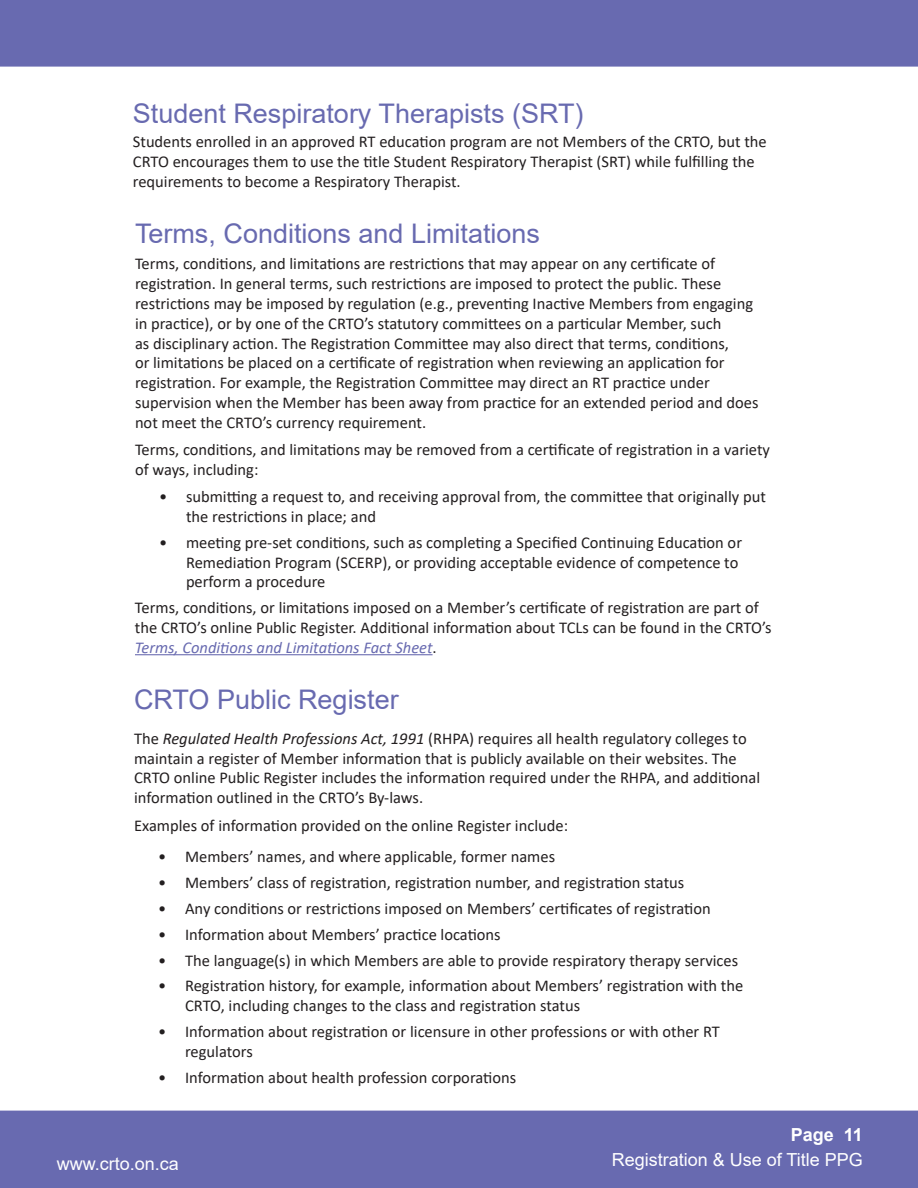
<style>
.page{position:relative;width:918px;height:1188px;background:#fff}
.page>*{position:absolute;margin:0;border:0;box-sizing:border-box;transform-origin:0 0}
.Paragraph_Style_4{font:27px "Arial";color:#686ab0}
.t1{font:18px "Arial";color:#fff}
.t2{font:700 18px "Arial";color:#fff}
.Paragraph_Style_3{font:16.5px/19.8px "Calibri";color:#231f20}
.s1{font-style:italic;color:#686ab0}
.s2{font-style:italic}
</style>
<div class="page">
<div style="left:1px;top:1px;width:916px;height:65px;background:#686ab0"></div>
<div style="left:0;top:0;width:918px;height:67px;border:2px solid #686ab0"></div>
<div style="left:1px;top:1111px;width:917px;height:76px;background:#686ab0"></div>
<div style="left:0;top:1111px;width:918px;height:77px;border:2px solid #686ab0"></div>
<hr style="left:135px;top:654px;width:298px;height:1px;background:#686ab0">
<p class="Paragraph_Style_4" style="left:133px;top:95px;width:452px">Student Respiratory Therapists (SRT)</p>
<p class="Paragraph_Style_3" style="left:133px;top:131px;width:635px">Students enrolled in an approved RT education program are not Members of the CRTO, but the<br>CRTO encourages them to use the title Student Respiratory Therapist (SRT) while fulfilling the requirements to become a Respiratory Therapist.</p>
<p class="Paragraph_Style_4" style="left:135px;top:214px;width:407px">Terms, Conditions and Limitations</p>
<p class="Paragraph_Style_3" style="left:135px;top:254px;width:625px">Terms, conditions, and limitations are restrictions that may appear on any certificate of registration. In general terms, such restrictions are imposed to protect the public. These restrictions may be imposed by regulation (e.g., preventing Inactive Members from engaging in practice), or by one of the CRTO’s statutory committees on a particular Member, such<br>as disciplinary action. The Registration Committee may also direct that terms, conditions,<br>or limitations be placed on a certificate of registration when reviewing an application for registration. For example, the Registration Committee may direct an RT practice under supervision when the Member has been away from practice for an extended period and does not meet the CRTO’s currency requirement.</p>
<p class="Paragraph_Style_3" style="left:135px;top:439px;width:637px">Terms, conditions, and limitations may be removed from a certificate of registration in a variety of ways, including:</p>
<p class="Paragraph_Style_3" style="left:186px;top:486px;width:581px;text-indent:-27px">• submitting a request to, and receiving approval from, the committee that originally put the restrictions in place; and</p>
<p class="Paragraph_Style_3" style="left:186px;top:532px;width:558px;text-indent:-27px">• meeting pre-set conditions, such as completing a Specified Continuing Education or<br>Remediation Program (SCERP), or providing acceptable evidence of competence to perform a procedure</p>
<p class="Paragraph_Style_3" style="left:135px;top:597px;width:638px">Terms, conditions, or limitations imposed on a Member’s certificate of registration are part of the CRTO’s online Public Register. Additional information about TCLs can be found in the CRTO’s<br><span class="s1">Terms, Conditions and Limitations Fact Sheet</span>.</p>
<p class="Paragraph_Style_4" style="left:134px;top:681px;width:266px">CRTO Public Register</p>
<p class="Paragraph_Style_3" style="left:134px;top:728px;width:628px">The <span class="s2">Regulated Health Professions Act, 1991</span> (RHPA) requires all health regulatory colleges to maintain a register of Member information that is publicly available on their websites. The CRTO online Public Register includes the information required under the RHPA, and additional information outlined in the CRTO’s By-laws.</p>
<p class="Paragraph_Style_3" style="left:134px;top:815px;width:436px">Examples of information provided on the online Register include:</p>
<p class="Paragraph_Style_3" style="left:158px;top:847px;width:399px">• Members’ names, and where applicable, former names</p>
<p class="Paragraph_Style_3" style="left:158px;top:872px;width:528px">• Members’ class of registration, registration number, and registration status</p>
<p class="Paragraph_Style_3" style="left:158px;top:898px;width:554px">• Any conditions or restrictions imposed on Members’ certificates of registration</p>
<p class="Paragraph_Style_3" style="left:158px;top:924px;width:344px">• Information about Members’ practice locations</p>
<p class="Paragraph_Style_3" style="left:158px;top:950px;width:582px">• The language(s) in which Members are able to provide respiratory therapy services</p>
<p class="Paragraph_Style_3" style="left:185px;top:976px;width:560px;text-indent:-27px">• Registration history, for example, information about Members’ registration with the<br>CRTO, including changes to the class and registration status</p>
<p class="Paragraph_Style_3" style="left:185px;top:1021px;width:536px;text-indent:-27px">• Information about registration or licensure in other professions or with other RT regulators</p>
<p class="Paragraph_Style_3" style="left:158px;top:1067px;width:360px">• Information about health profession corporations</p>
<p class="t2" style="left:791px;top:1122px;width:74px">Page 11</p>
<p class="t1" style="left:57px;top:1152px;width:124px">www.crto.on.ca</p>
<p class="t1" style="left:612px;top:1148px;width:253px">Registration &amp; Use of Title PPG</p>
</div>
